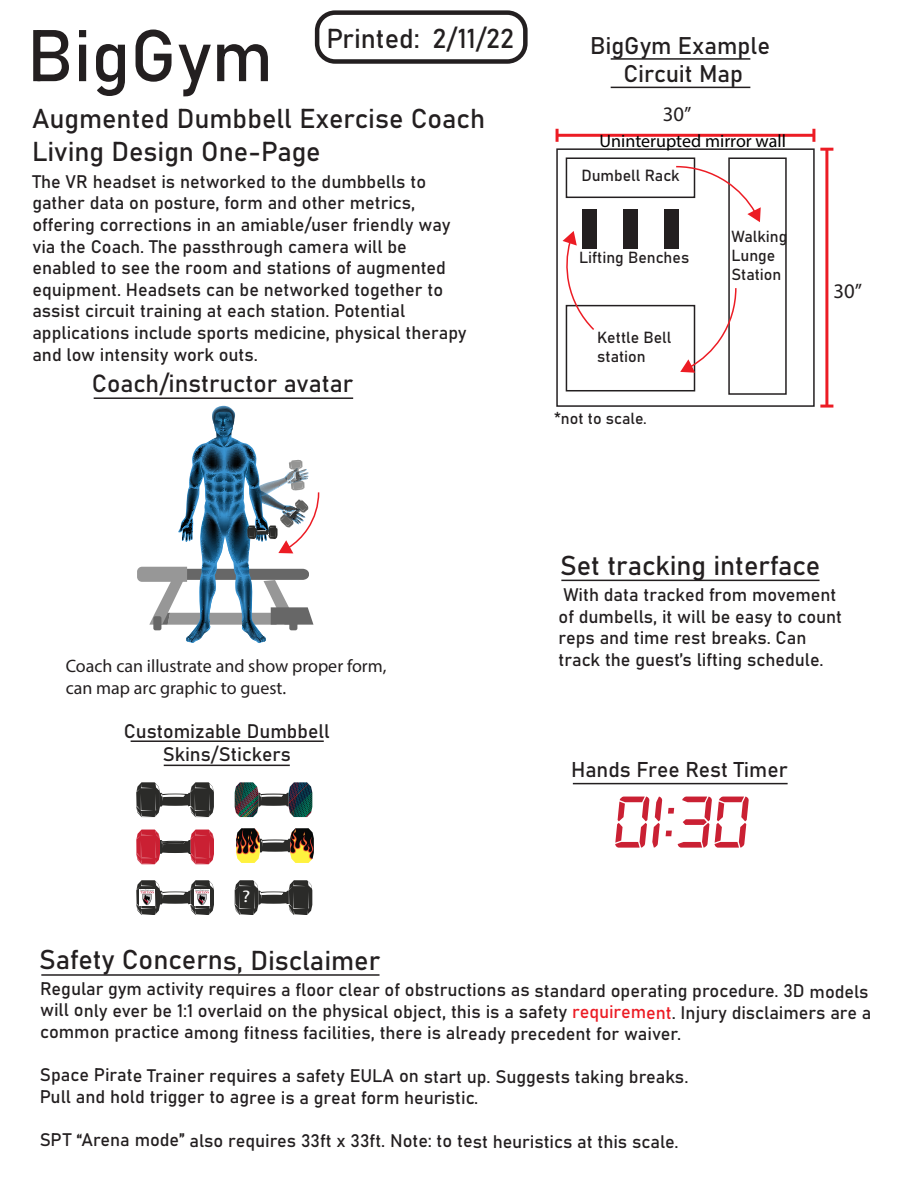
<style>
.page{position:relative;width:918px;height:1188px;background:#fff}
.page>*{position:absolute;margin:0;border:0;box-sizing:border-box;transform-origin:0 0}
.t1{font:italic 78px "Digital 7";color:#ca2033}
.t2{font:72px "Bahnschrift";color:#231f20}
.t3{font:27px/32.4px "Bahnschrift";color:#231f20}
.t4{font:24.45px "Bahnschrift";color:#231f20}
.t5{font:23.85px/28.5px "Bahnschrift";color:#231f20;text-align:center}
.t6{font:21.15px "Bahnschrift";color:#231f20}
.t7{font:20.85px "Myriad Pro";color:#231f20}
.t8{font:20.7px "Myriad Pro";color:#231f20}
.t9{font:19.35px/23.2px "Bahnschrift";color:#231f20;text-align:center}
.t10{font:18px/21.6px "Bahnschrift";color:#231f20}
.t11{font:18px/21.6px "Myriad Pro";color:#231f20}
.t12{font:18px "Myriad Pro";color:#000}
.t13{font:16.8px "Myriad Pro";color:#fff;scale:1.21 1}
.t14{font:15.9px/19px "Bahnschrift";color:#231f20}
.s1{color:#ec1c24}
</style>
<div class="page">
<svg style="left:136px;top:782px;width:78px;height:35px"></svg>
<svg style="left:136px;top:830px;width:78px;height:34px"></svg>
<svg style="left:136px;top:880px;width:78px;height:35px"></svg>
<img style="left:139px;top:890px;width:16px;height:15px">
<img style="left:194px;top:890px;width:16px;height:15px">
<svg style="left:235px;top:880px;width:77px;height:35px"></svg>
<svg style="left:258px;top:791px;width:31px;height:17px"></svg>
<img style="left:289px;top:782px;width:23px;height:35px">
<img style="left:235px;top:782px;width:23px;height:35px">
<svg style="left:260px;top:839px;width:30px;height:13px"></svg>
<img style="left:290px;top:828px;width:24px;height:35px">
<img style="left:236px;top:828px;width:24px;height:35px">
<div style="left:315px;top:10px;width:213px;height:54px;border:4px solid #231f20;border-radius:18px"></div>
<svg style="left:137px;top:406px;width:183px;height:237px"></svg>
<div style="left:556px;top:148px;width:259px;height:259px;border:2px solid #231f20"></div>
<svg style="left:556px;top:129px;width:3px;height:13px"></svg>
<svg style="left:812px;top:129px;width:3px;height:13px"></svg>
<hr style="left:557px;top:134px;width:257px;height:3px;background:#ec1c24">
<svg style="left:820px;top:405px;width:13px;height:3px"></svg>
<svg style="left:820px;top:148px;width:13px;height:3px"></svg>
<hr style="left:825px;top:149px;width:3px;height:257px;background:#ec1c24">
<div style="left:566px;top:157px;width:129px;height:41px;border:2px solid #231f20"></div>
<div style="left:566px;top:305px;width:129px;height:86px;border:2px solid #231f20"></div>
<div style="left:582px;top:209px;width:15px;height:39px;background:#231f20"></div>
<div style="left:623px;top:209px;width:15px;height:39px;background:#231f20"></div>
<div style="left:664px;top:209px;width:15px;height:39px;background:#231f20"></div>
<div style="left:728px;top:157px;width:59px;height:238px;border:2px solid #231f20"></div>
<svg style="left:680px;top:287px;width:57px;height:86px"></svg>
<svg style="left:563px;top:231px;width:33px;height:101px"></svg>
<svg style="left:675px;top:165px;width:86px;height:57px"></svg>
<hr style="left:611px;top:58px;width:139px;height:2px;background:#231f20">
<hr style="left:611px;top:87px;width:139px;height:1px;background:#231f20">
<hr style="left:164px;top:765px;width:126px;height:1px;background:#231f20">
<hr style="left:131px;top:740px;width:193px;height:2px;background:#231f20">
<hr style="left:94px;top:397px;width:259px;height:2px;background:#231f20">
<hr style="left:561px;top:580px;width:259px;height:1px;background:#231f20">
<hr style="left:41px;top:974px;width:339px;height:2px;background:#231f20">
<hr style="left:573px;top:783px;width:215px;height:1px;background:#231f20">
<h3 class="t3" style="left:326px;top:21px;width:189px">Printed: 2/11/22</h3>
<h2 class="t2" style="left:27px;top:1px;width:248px">BigGym</h2>
<h3 class="t3" style="left:32px;top:101px;width:455px">Augmented Dumbbell Exercise Coach<br>Living Design One-Page</h3>
<p class="t10" style="left:32px;top:169px;width:436px">The VR headset is networked to the dumbbells to gather data on posture, form and other metrics, offering corrections in an amiable/user friendly way via the Coach. The passthrough camera will be enabled to see the room and stations of augmented equipment. Headsets can be networked together to assist circuit training at each station. Potential applications include sports medicine, physical therapy and low intensity work outs.</p>
<h3 class="t4" style="left:92px;top:365px;width:263px">Coach/instructor avatar</h3>
<h3 class="t5" style="left:590px;top:30px;width:182px">BigGym Example<br>Circuit Map</h3>
<p class="t8" style="left:663px;top:101px;width:30px">30’’</p>
<p class="t12" style="left:600px;top:130px;width:188px">Uninterupted mirror wall</p>
<p class="t14" style="left:581px;top:165px;width:100px">Dumbell Rack</p>
<p class="t14" style="left:579px;top:247px;width:112px">Lifting Benches</p>
<p class="t14" style="left:597px;top:327px;width:76px">Kettle Bell station</p>
<p class="t14" style="left:554px;top:408px;width:94px">*not to scale.</p>
<p class="t14" style="left:731px;top:226px;width:57px">Walking<br>Lunge<br>Station</p>
<p class="t7" style="left:833px;top:278px;width:30px">30’’</p>
<p class="t11" style="left:66px;top:655px;width:322px">Coach can illustrate and show proper form, can map arc graphic to guest.</p>
<p class="t9" style="left:124px;top:718px;width:207px">Customizable Dumbbell<br>Skins/Stickers</p>
<p class="t13" style="left:242px;top:886px;width:8px">?</p>
<h3 class="t3" style="left:39px;top:942px;width:343px">Safety Concerns, Disclaimer</h3>
<h3 class="t3" style="left:560px;top:547px;width:262px">Set tracking interface</h3>
<p class="t10" style="left:559px;top:583px;width:285px">With data tracked from movement of dumbells, it will be easy to count reps and time rest breaks. Can track the guest’s lifting schedule.</p>
<p class="t6" style="left:571px;top:754px;width:218px">Hands Free Rest Timer</p>
<h1 class="t1" style="left:614px;top:788px;width:138px">01:30</h1>
<p class="t10" style="left:40px;top:978px;width:833px">Regular gym activity requires a floor clear of obstructions as standard operating procedure. 3D models will only ever be 1:1 overlaid on the physical object, this is a safety <span class="s1">requirement</span>. Injury disclaimers are a common practice among fitness facilities, there is already precedent for waiver.</p>
<p class="t10" style="left:40px;top:1064px;width:650px">Space Pirate Trainer requires a safety EULA on start up. Suggests taking breaks.<br>Pull and hold trigger to agree is a great form heuristic.</p>
<p class="t10" style="left:40px;top:1129px;width:640px">SPT “Arena mode” also requires 33ft x 33ft. Note: to test heuristics at this scale.</p>
</div>
